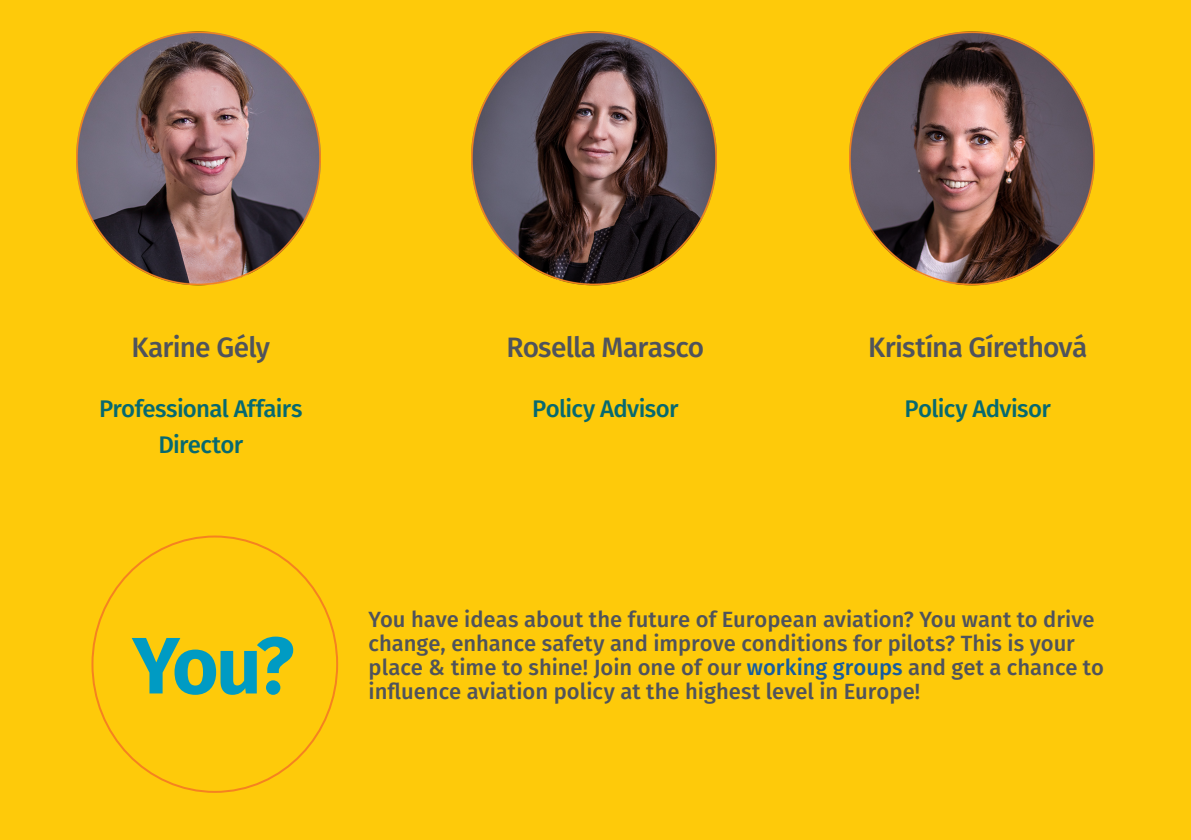
<style>
.page{position:relative;width:1191px;height:840px;background:#fff}
.page>*{position:absolute;margin:0;border:0;box-sizing:border-box;transform-origin:0 0}
.T2{font:700 80px "Fira Sans";color:#009bc3}
.T4{font:500 28px "Fira Sans";letter-spacing:-.03em;color:#4f535c}
.T4-2{font:500 24px/36px "Fira Sans";letter-spacing:-.03em;color:#076970;text-align:center}
.C__Header{font:500 22px/24px "Fira Sans";color:#4f535c}
.s1{color:#175d9e}
</style>
<div class="page">
<div style="left:0;top:0;width:1191px;height:839px;background:#feca0a"></div>
<img style="left:850px;top:31px;width:244px;height:255px">
<img style="left:472px;top:31px;width:244px;height:255px">
<img style="left:76px;top:31px;width:245px;height:255px">
<p class="T4" style="left:132px;top:327px;width:140px">Karine Gély</p>
<p class="T4-2" style="left:99px;top:390px;width:205px">Professional Affairs<br>Director</p>
<p class="T2" style="left:132px;top:609px;width:164px">You?</p>
<p class="T4" style="left:506px;top:327px;width:199px">Rosella Marasco</p>
<p class="T4-2" style="left:532px;top:390px;width:148px">Policy Advisor</p>
<p class="T4" style="left:868px;top:327px;width:221px">Kristína Gírethová</p>
<p class="T4-2" style="left:904px;top:390px;width:148px">Policy Advisor</p>
<p class="C__Header" style="left:369px;top:607px;width:737px">You have ideas about the future of European aviation? You want to drive change, enhance safety and improve conditions for pilots? This is your place &amp; time to shine! Join one of our <span class="s1">working groups</span> and get a chance to</p>
<p class="C__Header" style="left:369px;top:679px;width:553px">influence aviation policy at the highest level in Europe!</p>
</div>
